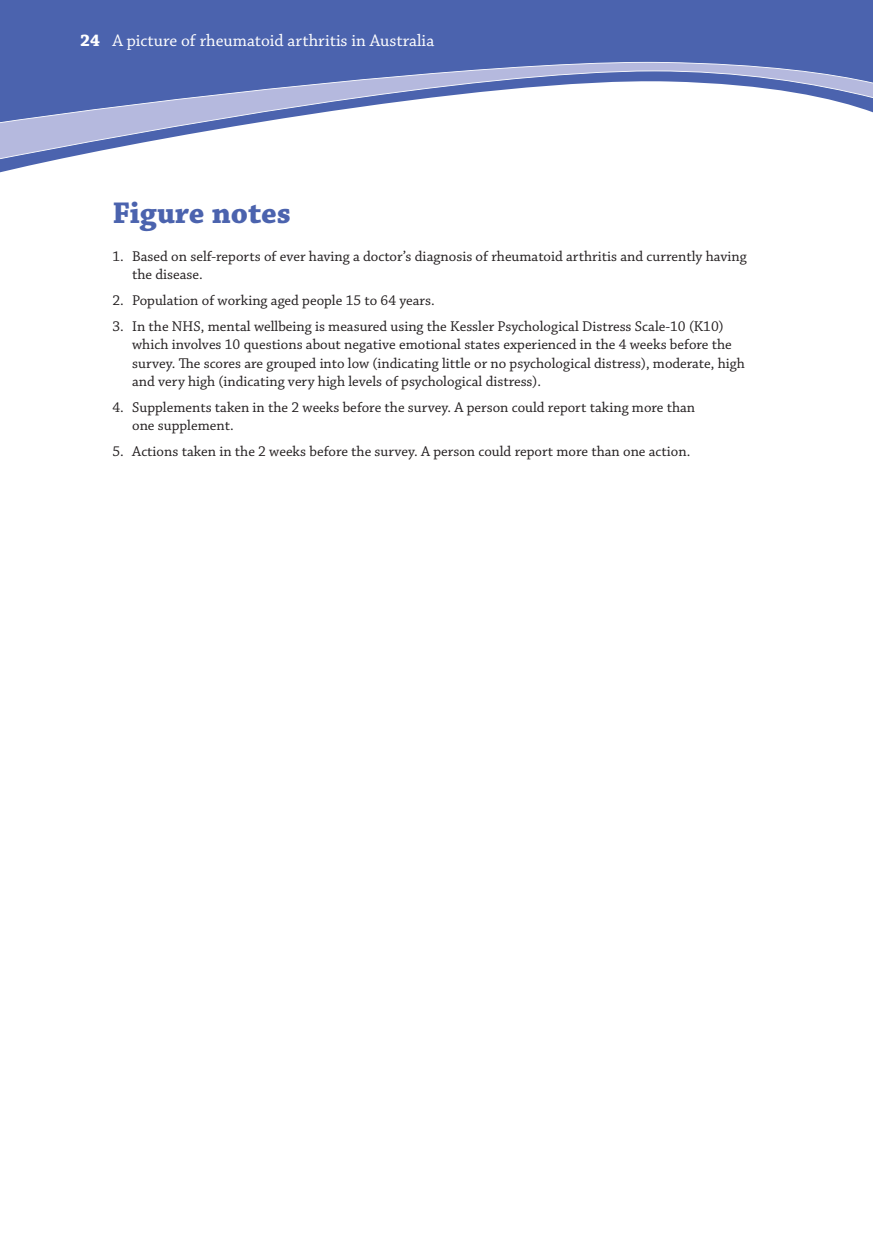
<style>
.page{position:relative;width:873px;height:1241px;background:#fff}
.page>*{position:absolute;margin:0;border:0;box-sizing:border-box;transform-origin:0 0}
.t1{font:700 31.5px "Chaparral Pro";color:#4b63ae}
.t2{font:17.5px "Chaparral Pro";color:#fff}
.t3{font:14.88px/18.4px "Chaparral Pro";color:#231f20}
.s1{font-weight:700}
</style>
<div class="page">
<svg style="left:0;top:0;width:872px;height:173px;background:#6579b9"></svg>
<svg style="left:0;top:125px;width:872px;height:37px"></svg>
<svg style="left:0;top:62px;width:872px;height:63px"></svg>
<p class="t2" style="left:80px;top:34px;width:356px"><span class="s1">24</span> A picture of rheumatoid arthritis in Australia</p>
<h1 class="t1" style="left:112px;top:200px;width:180px">Figure notes</h1>
<p class="t3" style="left:132px;top:248px;width:616px;text-indent:-20px">1. Based on self-reports of ever having a doctor’s diagnosis of rheumatoid arthritis and currently having the disease.</p>
<p class="t3" style="left:112px;top:292px;width:324px">2. Population of working aged people 15 to 64 years.</p>
<p class="t3" style="left:132px;top:318px;width:614px;text-indent:-20px">3. In the NHS, mental wellbeing is measured using the Kessler Psychological Distress Scale-10 (K10) which involves 10 questions about negative emotional states experienced in the 4 weeks before the survey. The scores are grouped into low (indicating little or no psychological distress), moderate, high and very high (indicating very high levels of psychological distress).</p>
<p class="t3" style="left:132px;top:399px;width:565px;text-indent:-20px">4. Supplements taken in the 2 weeks before the survey. A person could report taking more than one supplement.</p>
<p class="t3" style="left:112px;top:443px;width:580px">5. Actions taken in the 2 weeks before the survey. A person could report more than one action.</p>
</div>
